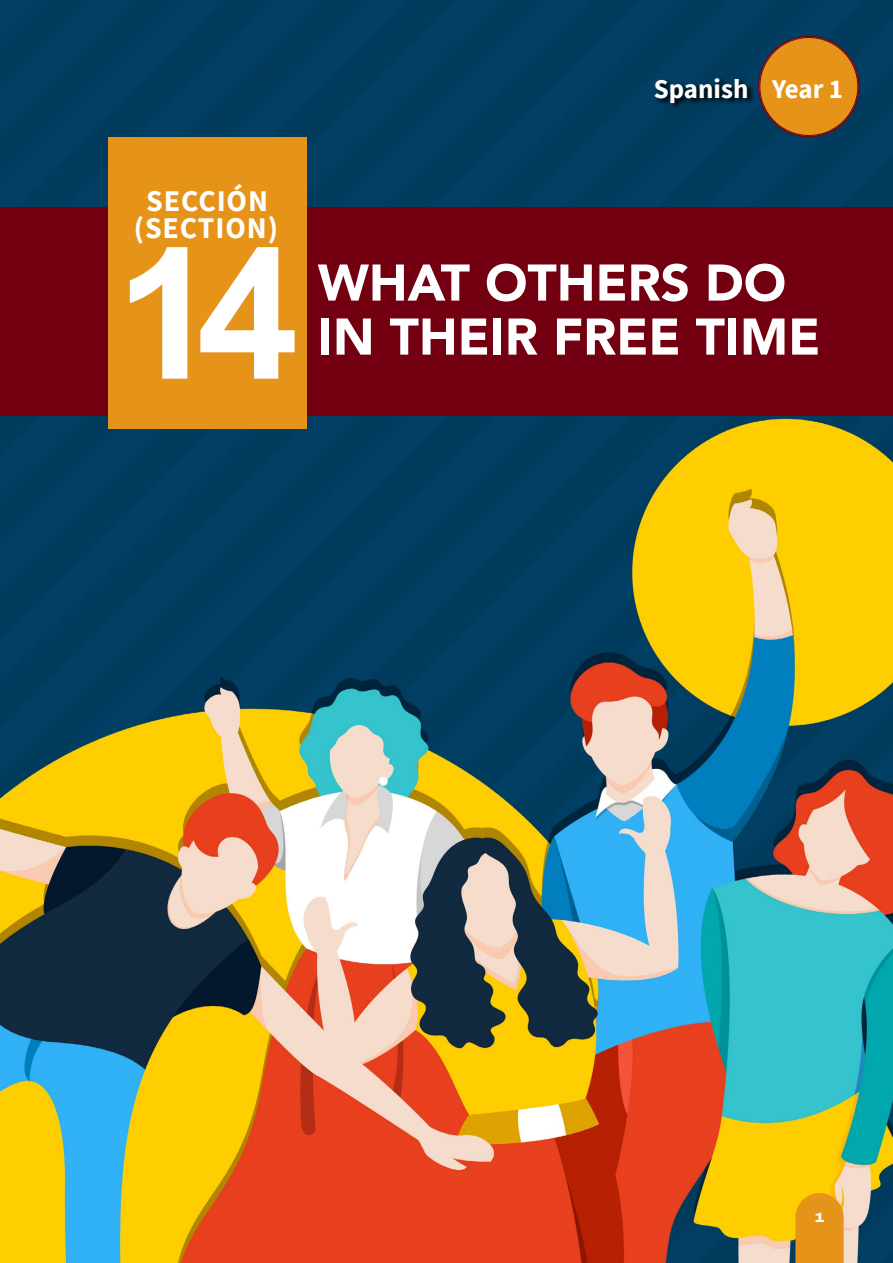
<style>
.page{position:relative;width:893px;height:1263px;background:#fff}
.page>*{position:absolute;margin:0;border:0;box-sizing:border-box;transform-origin:0 0}
.t1{font:700 183px "Arial";color:#fff}
.t2{font:900 51px/54px "Avenir";color:#fff}
.t3{font:700 30px "Source Sans Pro";letter-spacing:.03em;color:#fff}
.t4{font:700 27px "Source Sans Pro";color:#fff}
.t5{font:800 13.5px "Archivo Expanded";color:#fff}
</style>
<div class="page">
<img style="left:0;top:0;width:893px;height:1263px">
<div style="left:0;top:207px;width:893px;height:209px;background:#720011"></div>
<div style="left:108px;top:138px;width:198px;height:291px;background:#e69419"></div>
<svg style="left:653px;top:77px;width:101px;height:33px;background:#002d48"></svg>
<div style="left:759px;top:37px;width:99px;height:99px;background:#e69419;border-radius:50%"></div>
<svg style="left:795px;top:1193px;width:49px;height:70px;background:#e7981c"></svg>
<p class="t4" style="left:654px;top:71px;width:191px">Spanish Year 1</p>
<p class="t3" style="left:146px;top:180px;width:123px">SECCIÓN</p>
<h1 class="t1" style="left:115px;top:194px;width:185px">14</h1>
<p class="t3" style="left:127px;top:180px;width:123px">SECTION</p>
<p class="t3" style="left:134px;top:208px;width:146px">(SECTION)</p>
<p class="t2" style="left:318px;top:254px;width:504px">WHAT OTHERS DO<br>IN THEIR FREE TIME</p>
<p class="t2" style="left:318px;top:254px;width:465px">A GEOGRAPHICAL<br>AND H STORICAL</p>
<p class="t5" style="left:815px;top:1207px;width:11px">1</p>
</div>
